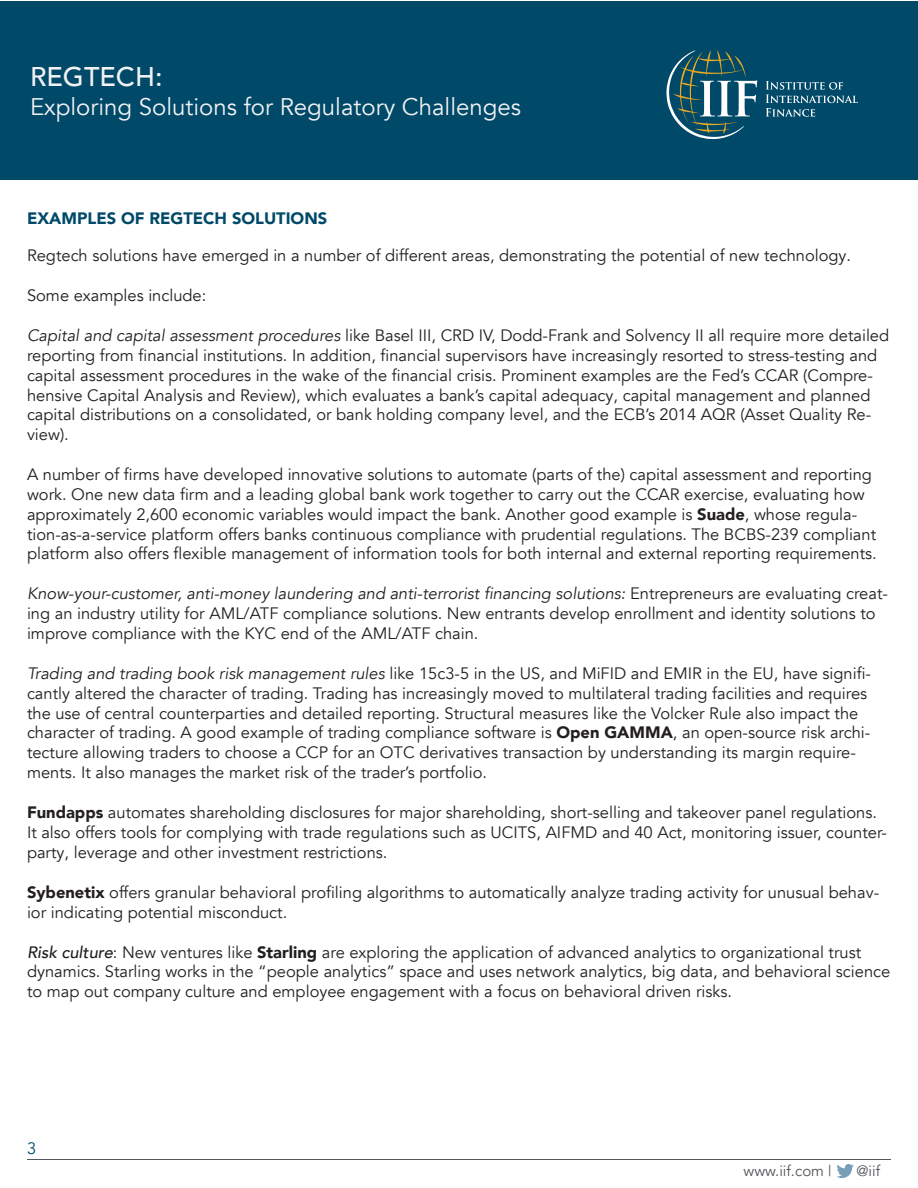
<style>
.page{position:relative;width:918px;height:1188px;background:#fff}
.page>*{position:absolute;margin:0;border:0;box-sizing:border-box;transform-origin:0 0}
.t1{font:500 27px "Avenir LT Com";color:#f1f2f3}
.t2{font:24px "Avenir LT Com";color:#f1f2f3}
.Copy{font:16.5px/19.8px "Avenir LT Com";color:#231f20}
.Copy-2{font:900 16.5px "Avenir LT Com";color:#004969}
.Copy-3{font:16.5px "Avenir LT Com";color:#004969}
.t3{font:15px "Avenir LT Com";color:#54555a}
.s1{font-style:italic}
.s2{font-weight:900}
.s3{font-weight:500;font-style:italic}
</style>
<div class="page">
<div style="left:0;top:1px;width:918px;height:178px;background:#004969"></div>
<svg style="left:837px;top:1164px;width:17px;height:14px"></svg>
<hr style="left:27px;top:1159px;width:864px;height:1px;background:#54555a">
<svg style="left:666px;top:50px;width:91px;height:89px"></svg>
<svg style="left:766px;top:81px;width:92px;height:36px"></svg>
<p class="t1" style="left:30px;top:60px;width:134px">REGTECH:</p>
<p class="t2" style="left:30px;top:92px;width:493px">Exploring Solutions for Regulatory Challenges</p>
<p class="Copy-2" style="left:27px;top:208px;width:302px">EXAMPLES OF REGTECH SOLUTIONS</p>
<p class="Copy" style="left:27px;top:246px;width:826px">Regtech solutions have emerged in a number of different areas, demonstrating the potential of new technology.</p>
<p class="Copy" style="left:27px;top:286px;width:181px">Some examples include:</p>
<p class="Copy" style="left:27px;top:326px;width:864px"><span class="s1">Capital and capital assessment procedures</span> like Basel III, CRD IV, Dodd-Frank and Solvency II all require more detailed reporting from financial institutions. In addition, financial supervisors have increasingly resorted to stress-testing and capital assessment procedures in the wake of the financial crisis. Prominent examples are the Fed’s CCAR (Compre&shy;hensive Capital Analysis and Review), which evaluates a bank’s capital adequacy, capital management and planned capital distributions on a consolidated, or bank holding company level, and the ECB’s 2014 AQR (Asset Quality Re&shy;view).</p>
<p class="Copy" style="left:27px;top:465px;width:851px">A number of firms have developed innovative solutions to automate (parts of the) capital assessment and reporting work. One new data firm and a leading global bank work together to carry out the CCAR exercise, evaluating how approximately 2,600 economic variables would impact the bank. Another good example is <span class="s2">Suade</span>, whose regula&shy;tion-as-a-service platform offers banks continuous compliance with prudential regulations. The BCBS-239 compliant platform also offers flexible management of information tools for both internal and external reporting requirements.</p>
<p class="Copy" style="left:27px;top:584px;width:863px"><span class="s1">Know-your-customer, anti-money laundering and anti-terrorist financing solutions:</span> Entrepreneurs are evaluating creat&shy;ing an industry utility for AML/ATF compliance solutions. New entrants develop enrollment and identity solutions to improve compliance with the KYC end of the AML/ATF chain.</p>
<p class="Copy" style="left:27px;top:664px;width:846px"><span class="s1">Trading and trading book risk management rules</span> like 15c3-5 in the US, and MiFID and EMIR in the EU, have signifi&shy;cantly altered the character of trading. Trading has increasingly moved to multilateral trading facilities and requires the use of central counterparties and detailed reporting. Structural measures like the Volcker Rule also impact the character of trading. A good example of trading compliance software is <span class="s2">Open GAMMA</span>, an open-source risk archi&shy;tecture allowing traders to choose a CCP for an OTC derivatives transaction by understanding its margin require&shy;ments. It also manages the market risk of the trader’s portfolio.</p>
<p class="Copy" style="left:27px;top:803px;width:862px"><span class="s2">Fundapps</span> automates shareholding disclosures for major shareholding, short-selling and takeover panel regulations.<br>It also offers tools for complying with trade regulations such as UCITS, AIFMD and 40 Act, monitoring issuer, counter&shy;party, leverage and other investment restrictions.</p>
<p class="Copy" style="left:27px;top:882px;width:854px"><span class="s2">Sybenetix</span> offers granular behavioral profiling algorithms to automatically analyze trading activity for unusual behav&shy;ior indicating potential misconduct.</p>
<p class="Copy" style="left:27px;top:942px;width:865px"><span class="s3">Risk culture</span>: New ventures like <span class="s2">Starling</span> are exploring the application of advanced analytics to organizational trust dynamics. Starling works in the “people analytics” space and uses network analytics, big data, and behavioral science to map out company culture and employee engagement with a focus on behavioral driven risks.</p>
<p class="Copy-3" style="left:27px;top:1138px;width:11px">3</p>
<p class="t3" style="left:744px;top:1162px;width:90px">www.iif.com |</p>
<p class="t3" style="left:857px;top:1162px;width:25px">@iif</p>
</div>
